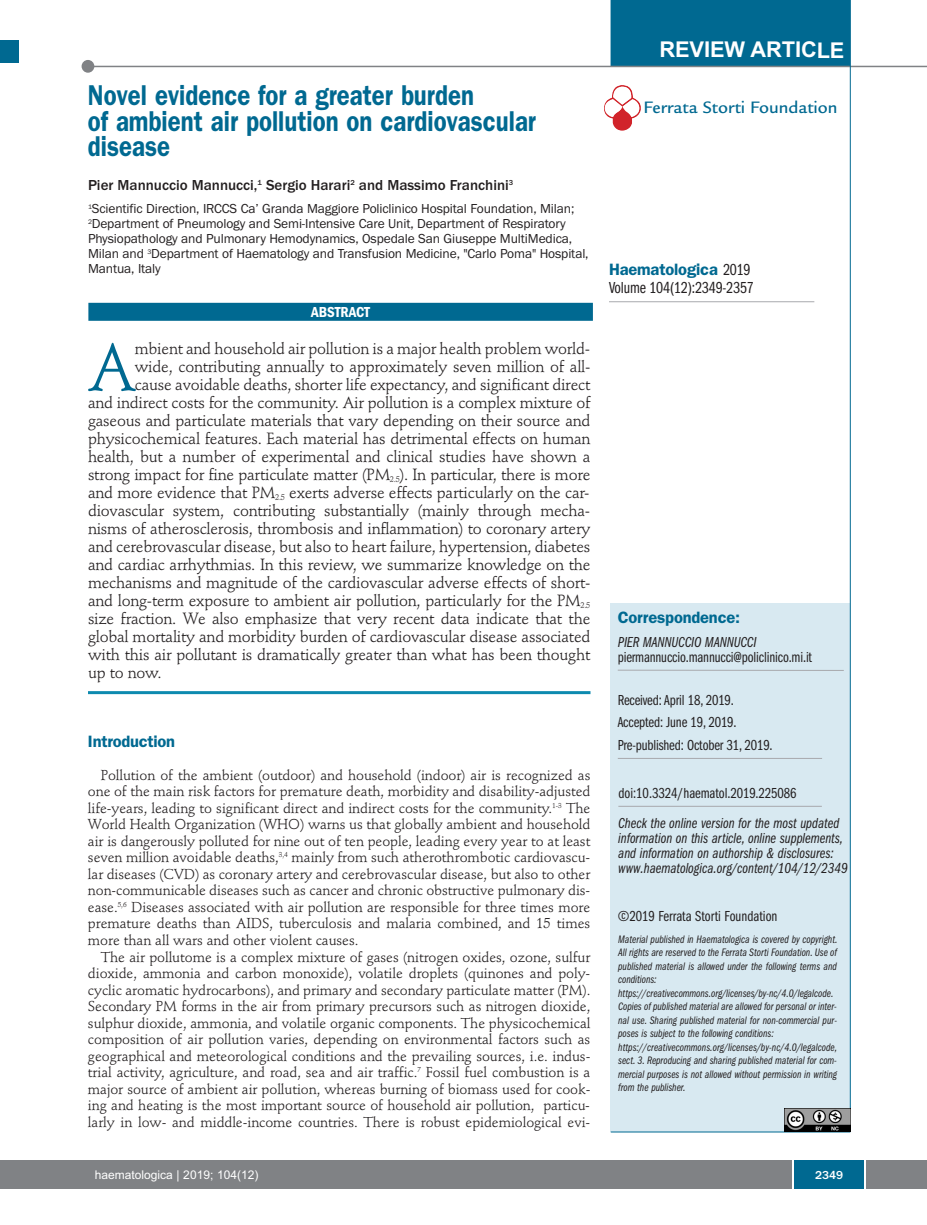
<style>
.page{position:relative;width:927px;height:1225px;background:#fff}
.page>*{position:absolute;margin:0;border:0;box-sizing:border-box;transform-origin:0 0}
.t1{font:66.45px "Stempel Schneidler";color:#006991}
.t2{font:600 28.8px/25.5px "Franklin Gothic";color:#006991;scale:.83 1}
.t3{font:700 21.75px "Arial";letter-spacing:-.01em;color:#fff}
.t4{font:500 18px "Legacy Sans";color:#006991}
.t5{font:600 16.5px "Franklin Gothic";letter-spacing:-.01em;color:#006991}
.t6{font:16.5px "Franklin Gothic Book Cmpr";letter-spacing:-.01em;color:#231f20}
.t7{font:16.05px "Stempel Schneidler";letter-spacing:-.015em;color:#231f20}
.t8{font:15px/15px "Franklin Gothic Book Cmpr Ital";color:#231f20}
.t9{font:15px/22.5px "Franklin Gothic Book Cmpr";letter-spacing:-.01em;color:#231f20}
.t10{font:500 15px "Franklin Gothic";color:#231f20}
.t11{font:600 condensed 15px "Franklin Gothic";letter-spacing:-.005em;color:#fff}
.t12{font:14.25px/16.5px "Stempel Schneidler";letter-spacing:-.005em;color:#231f20;text-align:justify}
.t13{font:13.5px/15px "Franklin Gothic";letter-spacing:-.01em;color:#231f20}
.t14{font:12px "Arial";color:#fff}
.t15{font:500 12px "Franklin Gothic";color:#fff}
.t16{font:11.25px/13.5px "Franklin Gothic Book Cmpr Ital";color:#231f20}
.s1{font-family:"Franklin Gothic Book Cmpr";font-weight:400;color:#231f20}
</style>
<div class="page">
<div style="left:18px;top:1160px;width:909px;height:28px;background:#808285"></div>
<div style="left:794px;top:1160px;width:70px;height:28px;background:#006991"></div>
<hr style="left:792px;top:1160px;width:2px;height:28px;background:#fff">
<hr style="left:864px;top:1160px;width:2px;height:28px;background:#fff">
<div style="left:611px;top:603px;width:239px;height:529px;background:#d8e9f1"></div>
<hr style="left:618px;top:758px;width:204px;height:1px;background:#a8a9ad">
<hr style="left:618px;top:670px;width:226px;height:1px;background:#a8a9ad">
<hr style="left:611px;top:1131px;width:239px;height:1px;background:#006991">
<hr style="left:609px;top:301px;width:205px;height:1px;background:#a8a9ad">
<div style="left:611px;top:0;width:239px;height:67px;background:#006991"></div>
<hr style="left:87px;top:66px;width:840px;height:1px;background:#808285">
<div style="left:82px;top:60px;width:12px;height:13px;background:#808285;border-radius:50%"></div>
<hr style="left:618px;top:806px;width:204px;height:1px;background:#a8a9ad">
<hr style="left:850px;top:0;width:1px;height:1131px;background:#006991">
<img style="left:785px;top:1108px;width:65px;height:23px">
<img style="left:604px;top:85px;width:37px;height:46px">
<div style="left:0;top:40px;width:19px;height:22px;background:#006991"></div>
<div style="left:0;top:1160px;width:18px;height:28px;background:#808285"></div>
<hr style="left:88px;top:691px;width:502px;height:3px;background:#0d8aaf">
<div style="left:88px;top:303px;width:505px;height:18px;background:#006991"></div>
<h2 class="t2" style="left:88px;top:85px;width:541px">Novel evidence for a greater burden<br>of ambient air pollution on cardiovascular disease</h2>
<p class="t10" style="left:88px;top:176px;width:427px">Pier Mannuccio Mannucci,<sup>1</sup> Sergio Harari<sup>2</sup> and Massimo Franchini<sup>3</sup></p>
<p class="t13" style="left:88px;top:201px;width:502px"><sup>1</sup>Scientific Direction, IRCCS Ca’ Granda Maggiore Policlinico Hospital Foundation, Milan; <sup>2</sup>Department of Pneumology and Semi-Intensive Care Unit, Department of Respiratory Physiopathology and Pulmonary Hemodynamics, Ospedale San Giuseppe MultiMedica, Milan and <sup>3</sup>Department of Haematology and Transfusion Medicine, "Carlo Poma" Hospital, Mantua, Italy</p>
<p class="t11" style="left:311px;top:306px;width:60px">ABSTRACT</p>
<h1 class="t1" style="left:88px;top:340px;width:49px">A</h1>
<p class="t7" style="left:135px;top:342px;width:457px">mbient and household air pollution is a major health problem world-</p>
<p class="t7" style="left:135px;top:360px;width:457px">wide, contributing annually to approximately seven million of all-</p>
<p class="t7" style="left:135px;top:378px;width:457px">cause avoidable deaths, shorter life expectancy, and significant direct</p>
<p class="t7" style="left:88px;top:396px;width:504px">and indirect costs for the community. Air pollution is a complex mixture of</p>
<p class="t7" style="left:88px;top:414px;width:504px">gaseous and particulate materials that vary depending on their source and</p>
<p class="t7" style="left:88px;top:432px;width:504px">physicochemical features. Each material has detrimental effects on human</p>
<p class="t7" style="left:88px;top:450px;width:504px">health, but a number of experimental and clinical studies have shown a</p>
<p class="t7" style="left:88px;top:468px;width:504px">strong impact for fine particulate matter (PM<sub>2.5</sub>). In particular, there is more</p>
<p class="t7" style="left:88px;top:486px;width:503px">and more evidence that PM<sub>2.5</sub> exerts adverse effects particularly on the car-</p>
<p class="t7" style="left:88px;top:504px;width:504px">diovascular system, contributing substantially (mainly through mecha-</p>
<p class="t7" style="left:88px;top:522px;width:504px">nisms of atherosclerosis, thrombosis and inflammation) to coronary artery</p>
<p class="t7" style="left:88px;top:540px;width:504px">and cerebrovascular disease, but also to heart failure, hypertension, diabetes</p>
<p class="t7" style="left:88px;top:558px;width:504px">and cardiac arrhythmias. In this review, we summarize knowledge on the</p>
<p class="t7" style="left:88px;top:576px;width:504px">mechanisms and magnitude of the cardiovascular adverse effects of short-</p>
<p class="t7" style="left:88px;top:594px;width:504px">and long-term exposure to ambient air pollution, particularly for the PM<sub>2.5</sub></p>
<p class="t7" style="left:88px;top:612px;width:504px">size fraction. We also emphasize that very recent data indicate that the</p>
<p class="t7" style="left:88px;top:630px;width:504px">global mortality and morbidity burden of cardiovascular disease associated</p>
<p class="t7" style="left:88px;top:648px;width:504px">with this air pollutant is dramatically greater than what has been thought</p>
<p class="t7" style="left:88px;top:666px;width:75px">up to now.</p>
<p class="t5" style="left:88px;top:735px;width:89px">Introduction</p>
<p class="t12" style="left:88px;top:768px;width:504px;text-indent:13px">Pollution of the ambient (outdoor) and household (indoor) air is recognized as one of the main risk factors for premature death, morbidity and disability-adjusted life-years, leading to significant direct and indirect costs for the community.<sup>1-3</sup> The World Health Organization (WHO) warns us that globally ambient and household air is dangerously polluted for nine out of ten people, leading every year to at least seven million avoidable deaths,<sup>3,4</sup> mainly from such atherothrombotic cardiovascu&shy;lar diseases (CVD) as coronary artery and cerebrovascular disease, but also to other non-communicable diseases such as cancer and chronic obstructive pulmonary dis&shy;ease.<sup>5,6</sup> Diseases associated with air pollution are responsible for three times more premature deaths than AIDS, tuberculosis and malaria combined, and 15 times more than all wars and other violent causes.</p>
<p class="t12" style="left:88px;top:949px;width:504px;text-indent:13px">The air pollutome is a complex mixture of gases (nitrogen oxides, ozone, sulfur dioxide, ammonia and carbon monoxide), volatile droplets (quinones and poly&shy;cyclic aromatic hydrocarbons), and primary and secondary particulate matter (PM).<br>Secondary PM forms in the air from primary precursors such as nitrogen dioxide, sulphur dioxide, ammonia, and volatile organic components. The physicochemical composition of air pollution varies, depending on environmental factors such as geographical and meteorological conditions and the prevailing sources, i.e. indus&shy;trial activity, agriculture, and road, sea and air traffic.<sup>7</sup> Fossil fuel combustion is a major source of ambient air pollution, whereas burning of biomass used for cook&shy;ing and heating is the most important source of household air pollution, particu&shy;larly in low- and middle-income countries. There is robust epidemiological evi-</p>
<h3 class="t3" style="left:660px;top:37px;width:186px">REVIEW ARTICLE</h3>
<p class="t4" style="left:644px;top:101px;width:196px">Ferrata Storti Foundation</p>
<p class="t5" style="left:609px;top:264px;width:143px">Haematologica <span class="s1">2019</span></p>
<p class="t6" style="left:609px;top:282px;width:146px">Volume 104(12):2349-2357</p>
<p class="t5" style="left:618px;top:612px;width:124px">Correspondence:</p>
<p class="t8" style="left:618px;top:635px;width:140px">PIER MANNUCCIO MANNUCCI</p>
<p class="t9" style="left:618px;top:646px;width:196px">piermannuccio.mannucci@policlinico.mi.it</p>
<p class="t9" style="left:618px;top:690px;width:156px">Received: April 18, 2019.<br>Accepted: June 19, 2019.<br>Pre-published: October 31, 2019.</p>
<p class="t9" style="left:618px;top:782px;width:180px">doi:10.3324/haematol.2019.225086</p>
<p class="t8" style="left:618px;top:817px;width:231px">Check the online version for the most updated information on this article, online supplements, and information on authorship &amp; disclosures: www.haematologica.org/content/104/12/2349</p>
<p class="t9" style="left:618px;top:906px;width:161px">©2019 Ferrata Storti Foundation</p>
<p class="t16" style="left:618px;top:933px;width:221px">Material published in Haematologica is covered by copyright.<br>All rights are reserved to the Ferrata Storti Foundation. Use of published material is allowed under the following terms and conditions: https://creativecommons.org/licenses/by-nc/4.0/legalcode.<br>Copies of published material are allowed for personal or inter&shy;nal use. Sharing published material for non-commercial pur&shy;poses is subject to the following conditions: https://creativecommons.org/licenses/by-nc/4.0/legalcode, sect. 3. Reproducing and sharing published material for com&shy;mercial purposes is not allowed without permission in writing from the publisher.</p>
<p class="t14" style="left:95px;top:1167px;width:165px">haematologica | 2019; 104(12)</p>
<p class="t15" style="left:815px;top:1167px;width:30px">2349</p>
</div>
